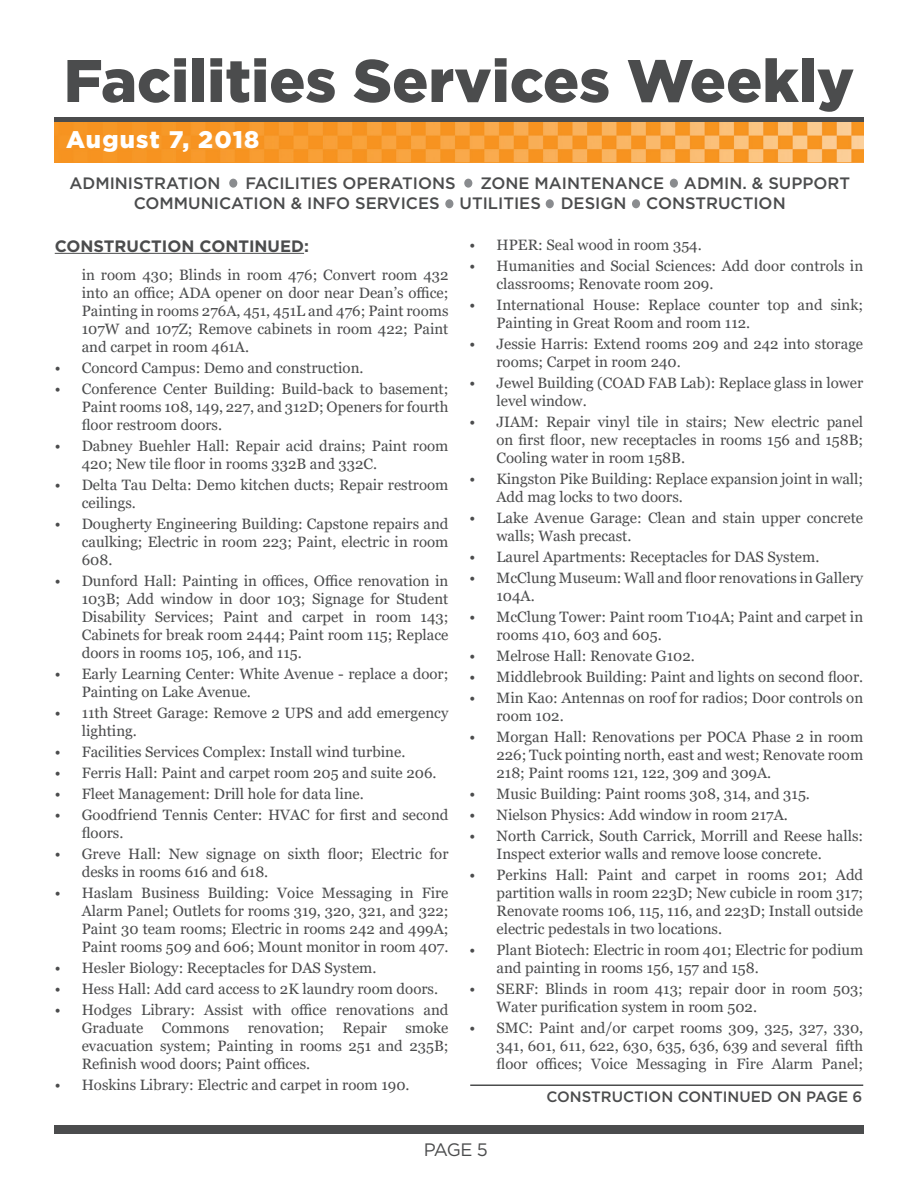
<style>
.page{position:relative;width:918px;height:1188px;background:#fff}
.page>*{position:absolute;margin:0;border:0;box-sizing:border-box;transform-origin:0 0}
.t1{font:900 60px "Gotham";color:#4b4c4d}
.t2{font:900 24px "Gotham";letter-spacing:.05em;color:#fff}
.t3{font:18px "Gotham";color:#4b4c4d}
.t4{font:500 16.5px/19.8px "Gotham";color:#4b4c4d}
.t5{font:700 16.5px "Gotham";color:#4b4c4d}
.t6{font:15px/18px "Georgia";color:#4b4c4d}
.t7{font:500 15px "Gotham";color:#4b4c4d}
</style>
<div class="page">
<div style="left:229px;top:179px;width:8px;height:9px;background:#8a8c8f;border-radius:50%"></div>
<div style="left:445px;top:199px;width:8px;height:9px;background:#8a8c8f;border-radius:50%"></div>
<div style="left:670px;top:179px;width:8px;height:9px;background:#8a8c8f;border-radius:50%"></div>
<div style="left:464px;top:179px;width:8px;height:9px;background:#8a8c8f;border-radius:50%"></div>
<div style="left:546px;top:199px;width:8px;height:9px;background:#8a8c8f;border-radius:50%"></div>
<div style="left:632px;top:199px;width:8px;height:9px;background:#8a8c8f;border-radius:50%"></div>
<div style="left:54px;top:1125px;width:810px;height:9px;background:#4b4c4d"></div>
<div style="left:54px;top:117px;width:810px;height:6px;background:#4b4c4d"></div>
<img style="left:54px;top:122px;width:810px;height:40px">
<hr style="left:470px;top:1084px;width:393px;height:2px;background:#4b4c4d">
<hr style="left:55px;top:253px;width:249px;height:1px;background:#4b4c4d">
<h1 class="t1" style="left:64px;top:39px;width:792px">Facilities Services Weekly</h1>
<h2 class="t2" style="left:66px;top:123px;width:195px">August 7, 2018</h2>
<p class="t4" style="left:69px;top:173px;width:153px">ADMINISTRATION</p>
<p class="t4" style="left:245px;top:173px;width:212px">FACILITIES OPERATIONS</p>
<p class="t4" style="left:134px;top:173px;width:718px;text-indent:347px">ZONE MAINTENANCE ADMIN. &amp; SUPPORT<br>COMMUNICATION &amp; INFO SERVICES UTILITIES DESIGN CONSTRUCTION</p>
<p class="t5" style="left:55px;top:235px;width:256px">CONSTRUCTION CONTINUED:</p>
<p class="t6" style="left:82px;top:267px;width:368px;text-align:justify">in room 430; Blinds in room 476; Convert room 432 into an office; ADA opener on door near Dean’s office; Painting in rooms 276A, 451, 451L and 476; Paint rooms 107W and 107Z; Remove cabinets in room 422; Paint and carpet in room 461A.</p>
<p class="t6" style="left:55px;top:360px;width:310px">• Concord Campus: Demo and construction.</p>
<p class="t6" style="left:82px;top:381px;width:368px;text-align:justify;text-indent:-27px">• Conference Center Building: Build-back to basement; Paint rooms 108, 149, 227, and 312D; Openers for fourth floor restroom doors.</p>
<p class="t6" style="left:82px;top:438px;width:368px;text-indent:-27px">• Dabney Buehler Hall: Repair acid drains; Paint room<br>420; New tile floor in rooms 332B and 332C.</p>
<p class="t6" style="left:82px;top:477px;width:368px;text-indent:-27px">• Delta Tau Delta: Demo kitchen ducts; Repair restroom ceilings.</p>
<p class="t6" style="left:82px;top:516px;width:368px;text-align:justify;text-indent:-27px">• Dougherty Engineering Building: Capstone repairs and caulking; Electric in room 223; Paint, electric in room 608.</p>
<p class="t6" style="left:82px;top:573px;width:368px;text-align:justify;text-indent:-27px">• Dunford Hall: Painting in offices, Office renovation in 103B; Add window in door 103; Signage for Student Disability Services; Paint and carpet in room 143; Cabinets for break room 2444; Paint room 115; Replace doors in rooms 105, 106, and 115.</p>
<p class="t6" style="left:82px;top:666px;width:368px;text-indent:-27px">• Early Learning Center: White Avenue - replace a door;<br>Painting on Lake Avenue.</p>
<p class="t6" style="left:82px;top:705px;width:368px;text-indent:-27px">• 11th Street Garage: Remove 2 UPS and add emergency lighting.</p>
<p class="t6" style="left:55px;top:744px;width:352px">• Facilities Services Complex: Install wind turbine.</p>
<p class="t6" style="left:55px;top:765px;width:383px">• Ferris Hall: Paint and carpet room 205 and suite 206.</p>
<p class="t6" style="left:55px;top:786px;width:311px">• Fleet Management: Drill hole for data line.</p>
<p class="t6" style="left:82px;top:807px;width:368px;text-indent:-27px">• Goodfriend Tennis Center: HVAC for first and second floors.</p>
<p class="t6" style="left:82px;top:846px;width:368px;text-indent:-27px">• Greve Hall: New signage on sixth floor; Electric for desks in rooms 616 and 618.</p>
<p class="t6" style="left:82px;top:885px;width:368px;text-align:justify;text-indent:-27px">• Haslam Business Building: Voice Messaging in Fire Alarm Panel; Outlets for rooms 319, 320, 321, and 322; Paint 30 team rooms; Electric in rooms 242 and 499A; Paint rooms 509 and 606; Mount monitor in room 407.</p>
<p class="t6" style="left:55px;top:960px;width:323px">• Hesler Biology: Receptacles for DAS System.</p>
<p class="t6" style="left:55px;top:981px;width:385px">• Hess Hall: Add card access to 2K laundry room doors.</p>
<p class="t6" style="left:82px;top:1002px;width:368px;text-align:justify;text-indent:-27px">• Hodges Library: Assist with office renovations and Graduate Commons renovation; Repair smoke evacuation system; Painting in rooms 251 and 235B; Refinish wood doors; Paint offices.</p>
<p class="t6" style="left:55px;top:1077px;width:356px">• Hoskins Library: Electric and carpet in room 190.</p>
<p class="t6" style="left:470px;top:236px;width:234px">• HPER: Seal wood in room 354.</p>
<p class="t6" style="left:496px;top:257px;width:368px;text-indent:-27px">• Humanities and Social Sciences: Add door controls in classrooms; Renovate room 209.</p>
<p class="t6" style="left:496px;top:296px;width:368px;text-indent:-27px">• International House: Replace counter top and sink;<br>Painting in Great Room and room 112.</p>
<p class="t6" style="left:496px;top:335px;width:368px;text-indent:-27px">• Jessie Harris: Extend rooms 209 and 242 into storage rooms; Carpet in room 240.</p>
<p class="t6" style="left:496px;top:374px;width:368px;text-indent:-27px">• Jewel Building (COAD FAB Lab): Replace glass in lower level window.</p>
<p class="t6" style="left:496px;top:413px;width:368px;text-align:justify;text-indent:-27px">• JIAM: Repair vinyl tile in stairs; New electric panel on first floor, new receptacles in rooms 156 and 158B; Cooling water in room 158B.</p>
<p class="t6" style="left:496px;top:470px;width:368px;text-indent:-27px">• Kingston Pike Building: Replace expansion joint in wall;<br>Add mag locks to two doors.</p>
<p class="t6" style="left:496px;top:509px;width:368px;text-indent:-27px">• Lake Avenue Garage: Clean and stain upper concrete walls; Wash precast.</p>
<p class="t6" style="left:470px;top:548px;width:351px">• Laurel Apartments: Receptacles for DAS System.</p>
<p class="t6" style="left:496px;top:569px;width:368px;text-indent:-27px">• McClung Museum: Wall and floor renovations in Gallery<br>104A.</p>
<p class="t6" style="left:496px;top:608px;width:368px;text-indent:-27px">• McClung Tower: Paint room T104A; Paint and carpet in rooms 410, 603 and 605.</p>
<p class="t6" style="left:470px;top:647px;width:227px">• Melrose Hall: Renovate G102.</p>
<p class="t6" style="left:470px;top:668px;width:395px">• Middlebrook Building: Paint and lights on second floor.</p>
<p class="t6" style="left:496px;top:689px;width:368px;text-indent:-27px">• Min Kao: Antennas on roof for radios; Door controls on room 102.</p>
<p class="t6" style="left:496px;top:728px;width:368px;text-align:justify;text-indent:-27px">• Morgan Hall: Renovations per POCA Phase 2 in room 226; Tuck pointing north, east and west; Renovate room 218; Paint rooms 121, 122, 309 and 309A.</p>
<p class="t6" style="left:470px;top:785px;width:342px">• Music Building: Paint rooms 308, 314, and 315.</p>
<p class="t6" style="left:470px;top:806px;width:320px">• Nielson Physics: Add window in room 217A.</p>
<p class="t6" style="left:496px;top:827px;width:368px;text-indent:-27px">• North Carrick, South Carrick, Morrill and Reese halls:<br>Inspect exterior walls and remove loose concrete.</p>
<p class="t6" style="left:496px;top:866px;width:368px;text-align:justify;text-indent:-27px">• Perkins Hall: Paint and carpet in rooms 201; Add partition walls in room 223D; New cubicle in room 317; Renovate rooms 106, 115, 116, and 223D; Install outside electric pedestals in two locations.</p>
<p class="t6" style="left:496px;top:941px;width:368px;text-indent:-27px">• Plant Biotech: Electric in room 401; Electric for podium and painting in rooms 156, 157 and 158.</p>
<p class="t6" style="left:496px;top:980px;width:368px;text-indent:-27px">• SERF: Blinds in room 413; repair door in room 503;<br>Water purification system in room 502.</p>
<p class="t6" style="left:496px;top:1019px;width:368px;text-align:justify;text-indent:-27px">• SMC: Paint and/or carpet rooms 309, 325, 327, 330, 341, 601, 611, 622, 630, 635, 636, 639 and several fifth floor offices; Voice Messaging in Fire Alarm Panel;</p>
<p class="t7" style="left:546px;top:1087px;width:318px">CONSTRUCTION CONTINUED ON PAGE 6</p>
<p class="t3" style="left:424px;top:1138px;width:66px">PAGE 5</p>
</div>
